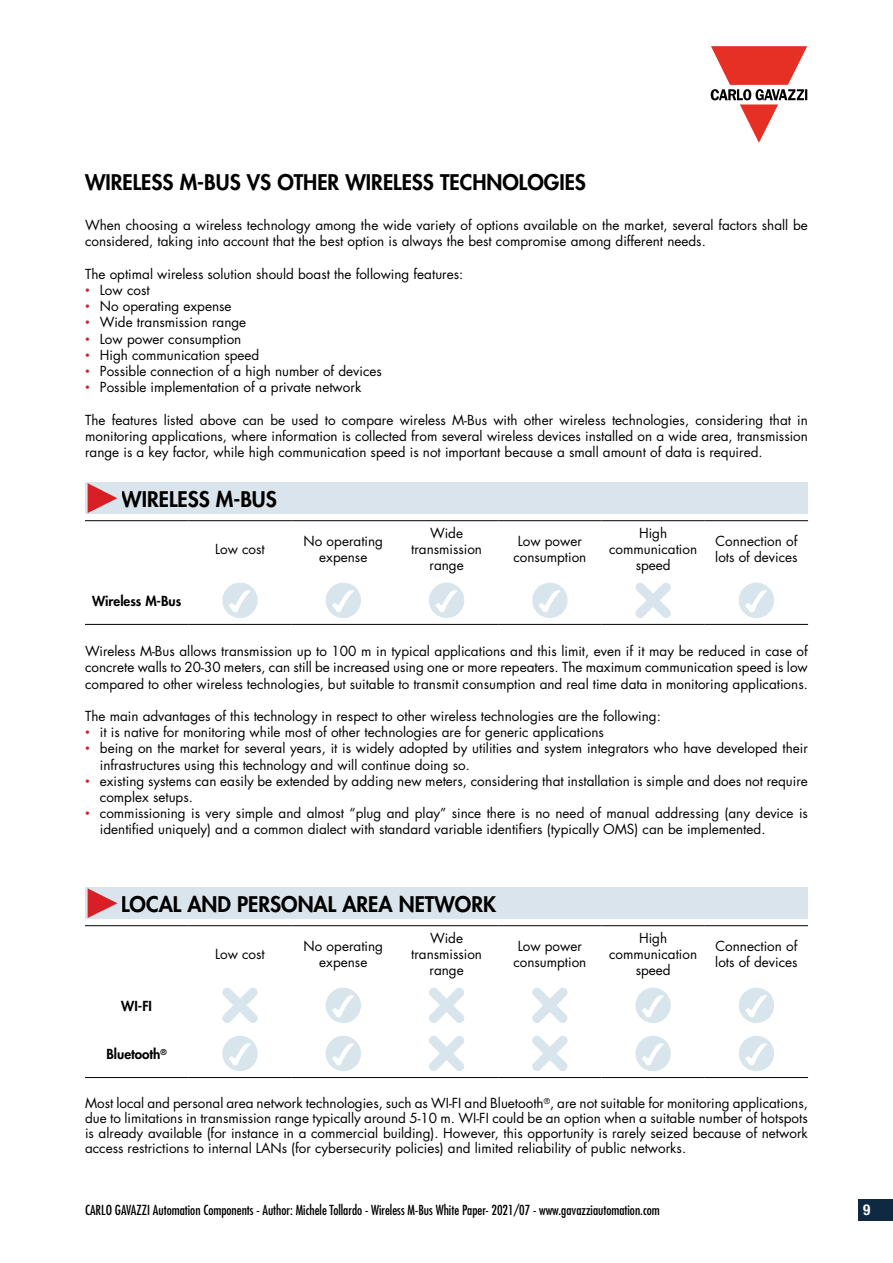
<style>
.page{position:relative;width:893px;height:1263px;background:#fff}
.page>*{position:absolute;margin:0;border:0;box-sizing:border-box;transform-origin:0 0}
.t1{font:800 21px "Futura Std";color:#000}
.t2{font:700 condensed 15px "Helvetica Neue";color:#fff}
.t3{font:13.5px/16.2px "Futura Std";color:#000;text-align:center}
.t4{font:condensed 13.5px "Futura Std";color:#000}
.t5{font:800 13.5px "Futura Std";color:#000}
.s1{font-family:"Arial";color:#c42532}
</style>
<div class="page">
<svg style="left:711px;top:46px;width:96px;height:97px"></svg>
<div style="left:859px;top:1199px;width:34px;height:21px;background:#0f2942"></div>
<div style="left:121px;top:482px;width:687px;height:32px;background:#d9e4ec"></div>
<svg style="left:85px;top:482px;width:36px;height:32px"></svg>
<svg style="left:88px;top:483px;width:29px;height:30px"></svg>
<hr style="left:85px;top:520px;width:103px;height:1px;background:#000">
<hr style="left:188px;top:520px;width:104px;height:1px;background:#000">
<hr style="left:292px;top:520px;width:103px;height:1px;background:#000">
<hr style="left:395px;top:520px;width:103px;height:1px;background:#000">
<hr style="left:498px;top:520px;width:103px;height:1px;background:#000">
<hr style="left:601px;top:520px;width:104px;height:1px;background:#000">
<hr style="left:705px;top:520px;width:103px;height:1px;background:#000">
<hr style="left:85px;top:624px;width:103px;height:1px;background:#000">
<hr style="left:188px;top:624px;width:104px;height:1px;background:#000">
<hr style="left:292px;top:624px;width:103px;height:1px;background:#000">
<hr style="left:395px;top:624px;width:103px;height:1px;background:#000">
<hr style="left:498px;top:624px;width:103px;height:1px;background:#000">
<hr style="left:601px;top:624px;width:104px;height:1px;background:#000">
<hr style="left:705px;top:624px;width:103px;height:1px;background:#000">
<svg style="left:222px;top:583px;width:36px;height:35px"></svg>
<svg style="left:326px;top:583px;width:35px;height:35px"></svg>
<svg style="left:429px;top:583px;width:35px;height:35px"></svg>
<svg style="left:532px;top:583px;width:36px;height:35px"></svg>
<svg style="left:635px;top:582px;width:36px;height:36px"></svg>
<svg style="left:739px;top:583px;width:35px;height:35px"></svg>
<div style="left:121px;top:887px;width:687px;height:32px;background:#d9e4ec"></div>
<svg style="left:85px;top:887px;width:36px;height:32px"></svg>
<svg style="left:88px;top:888px;width:29px;height:30px"></svg>
<hr style="left:85px;top:925px;width:103px;height:1px;background:#000">
<hr style="left:188px;top:925px;width:104px;height:1px;background:#000">
<hr style="left:292px;top:925px;width:103px;height:1px;background:#000">
<hr style="left:395px;top:925px;width:103px;height:1px;background:#000">
<hr style="left:498px;top:925px;width:103px;height:1px;background:#000">
<hr style="left:601px;top:925px;width:104px;height:1px;background:#000">
<hr style="left:705px;top:925px;width:103px;height:1px;background:#000">
<hr style="left:85px;top:1077px;width:103px;height:1px;background:#000">
<hr style="left:188px;top:1077px;width:104px;height:1px;background:#000">
<hr style="left:292px;top:1077px;width:103px;height:1px;background:#000">
<hr style="left:395px;top:1077px;width:103px;height:1px;background:#000">
<hr style="left:498px;top:1077px;width:103px;height:1px;background:#000">
<hr style="left:601px;top:1077px;width:104px;height:1px;background:#000">
<hr style="left:705px;top:1077px;width:103px;height:1px;background:#000">
<svg style="left:222px;top:987px;width:36px;height:36px"></svg>
<svg style="left:326px;top:988px;width:35px;height:35px"></svg>
<svg style="left:429px;top:987px;width:36px;height:36px"></svg>
<svg style="left:532px;top:987px;width:36px;height:36px"></svg>
<svg style="left:635px;top:988px;width:36px;height:35px"></svg>
<svg style="left:739px;top:988px;width:35px;height:35px"></svg>
<svg style="left:222px;top:1036px;width:36px;height:35px"></svg>
<svg style="left:326px;top:1036px;width:35px;height:35px"></svg>
<svg style="left:429px;top:1036px;width:35px;height:35px"></svg>
<svg style="left:532px;top:1036px;width:36px;height:35px"></svg>
<svg style="left:635px;top:1036px;width:36px;height:35px"></svg>
<svg style="left:739px;top:1036px;width:35px;height:35px"></svg>
<h1 class="t1" style="left:85px;top:168px;width:502px">WIRELESS M-BUS VS OTHER WIRELESS TECHNOLOGIES</h1>
<p class="t3" style="left:85px;top:217px;width:724px;text-align:left">When choosing a wireless technology among the wide variety of options available on the market, several factors shall be considered, taking into account that the best option is always the best compromise among different needs.</p>
<p class="t3" style="left:85px;top:266px;width:380px">The optimal wireless solution should boast the following features:</p>
<p class="t3" style="left:85px;top:282px;width:66px"><span class="s1">•</span> Low cost</p>
<p class="t3" style="left:85px;top:298px;width:148px"><span class="s1">•</span> No operating expense</p>
<p class="t3" style="left:85px;top:314px;width:163px"><span class="s1">•</span> Wide transmission range</p>
<p class="t3" style="left:85px;top:331px;width:158px"><span class="s1">•</span> Low power consumption</p>
<p class="t3" style="left:85px;top:347px;width:176px"><span class="s1">•</span> High communication speed</p>
<p class="t3" style="left:85px;top:363px;width:298px"><span class="s1">•</span> Possible connection of a high number of devices</p>
<p class="t3" style="left:85px;top:379px;width:278px"><span class="s1">•</span> Possible implementation of a private network</p>
<p class="t3" style="left:85px;top:412px;width:724px;text-align:justify">The features listed above can be used to compare wireless M-Bus with other wireless technologies, considering that in monitoring applications, where information is collected from several wireless devices installed on a wide area, transmission range is a key factor, while high communication speed is not important because a small amount of data is required.</p>
<h1 class="t1" style="left:121px;top:486px;width:157px">WIRELESS M-BUS</h1>
<p class="t3" style="left:215px;top:541px;width:51px">Low cost</p>
<p class="t3" style="left:304px;top:533px;width:81px">No operating expense</p>
<p class="t3" style="left:411px;top:525px;width:72px">Wide transmission range</p>
<p class="t3" style="left:513px;top:533px;width:75px">Low power consumption</p>
<p class="t3" style="left:609px;top:525px;width:90px">High communication speed</p>
<p class="t3" style="left:715px;top:533px;width:84px;text-align:left">Connection of lots of devices</p>
<p class="t5" style="left:92px;top:592px;width:91px">Wireless M-Bus</p>
<p class="t3" style="left:85px;top:643px;width:724px;text-align:justify">Wireless M-Bus allows transmission up to 100 m in typical applications and this limit, even if it may be reduced in case of concrete walls to 20-30 meters, can still be increased using one or more repeaters. The maximum communication speed is low compared to other wireless technologies, but suitable to transmit consumption and real time data in monitoring applications.</p>
<p class="t3" style="left:85px;top:708px;width:577px">The main advantages of this technology in respect to other wireless technologies are the following:</p>
<p class="t3" style="left:85px;top:724px;width:520px"><span class="s1">•</span> it is native for monitoring while most of other technologies are for generic applications</p>
<p class="t3" style="left:100px;top:740px;width:709px;text-align:left;text-indent:-15px"><span class="s1">•</span> being on the market for several years, it is widely adopted by utilities and system integrators who have developed their infrastructures using this technology and will continue doing so.</p>
<p class="t3" style="left:100px;top:773px;width:709px;text-align:left;text-indent:-15px"><span class="s1">•</span> existing systems can easily be extended by adding new meters, considering that installation is simple and does not require complex setups.</p>
<p class="t3" style="left:100px;top:805px;width:709px;text-align:left;text-indent:-15px"><span class="s1">•</span> commissioning is very simple and almost “plug and play” since there is no need of manual addressing (any device is identified uniquely) and a common dialect with standard variable identifiers (typically OMS) can be implemented.</p>
<h1 class="t1" style="left:121px;top:891px;width:376px">LOCAL AND PERSONAL AREA NETWORK</h1>
<p class="t3" style="left:215px;top:946px;width:51px">Low cost</p>
<p class="t3" style="left:304px;top:938px;width:81px">No operating expense</p>
<p class="t3" style="left:411px;top:930px;width:72px">Wide transmission range</p>
<p class="t3" style="left:513px;top:938px;width:75px">Low power consumption</p>
<p class="t3" style="left:609px;top:930px;width:90px">High communication speed</p>
<p class="t3" style="left:715px;top:938px;width:84px;text-align:left">Connection of lots of devices</p>
<p class="t5" style="left:121px;top:997px;width:32px">WI-FI</p>
<p class="t5" style="left:106px;top:1045px;width:62px">Bluetooth<sup>®</sup></p>
<p class="t3" style="left:85px;top:1096px;width:724px;line-height:15px;text-align:justify">Most local and personal area network technologies, such as WI-FI and Bluetooth<sup>®</sup>, are not suitable for monitoring applications, due to limitations in transmission range typically around 5-10 m. WI-FI could be an option when a suitable number of hotspots is already available (for instance in a commercial building). However, this opportunity is rarely seized because of network access restrictions to internal LANs (for cybersecurity policies) and limited reliability of public networks.</p>
<p class="t4" style="left:85px;top:1202px;width:576px">CARLO GAVAZZI Automation Components - Author: Michele Tollardo - Wireless M-Bus White Paper- 2021/07 - www.gavazziautomation.com</p>
<p class="t2" style="left:863px;top:1201px;width:9px">9</p>
</div>
